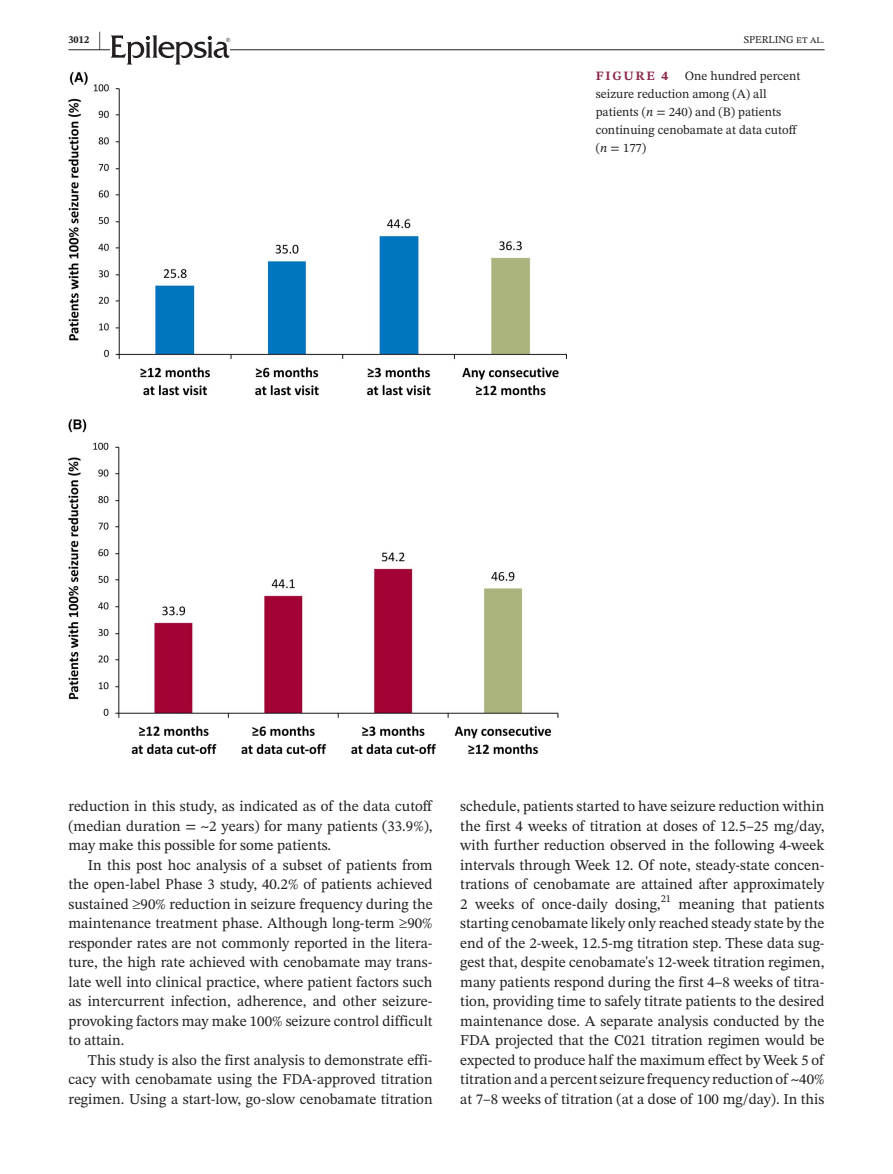
<style>
.page{position:relative;width:893px;height:1174px;background:#fff}
.page>*{position:absolute;margin:0;border:0;box-sizing:border-box;transform-origin:0 0}
.t1{font:15px/19.5px "STIX Two Text";color:#231f20;text-align:justify}
.t2{font:12.75px/18px "STIX Two Text";color:#231f20}
.t3{font:700 12.75px "STIX Two Text";letter-spacing:.14em;color:#8c284e}
.t4{font:10.5px "STIX Two Text";color:#231f20}
.t5{font:700 10.5px "STIX Two Text";color:#231f20}
.s1{font-size:21px}
.s2{font-style:italic}
</style>
<div class="page">
<hr style="left:68px;top:49px;width:756px;height:1px;background:#231f20">
<svg style="left:111px;top:35px;width:119px;height:30px"></svg>
<img style="left:68px;top:71px;width:498px;height:682px">
<p class="t5" style="left:68px;top:32px;width:34px">3012 <span class="s1">|</span></p>
<p class="t4" style="left:744px;top:32px;width:82px">SPERLING et al.</p>
<p class="t2" style="left:596px;top:66px;width:206px;text-indent:89px">One hundred percent seizure reduction among (A) all patients (<span class="s2">n</span> = 240) and (B) patients continuing cenobamate at data cutoff (<span class="s2">n</span> = 177)</p>
<p class="t3" style="left:596px;top:66px;width:74px">FIGURE 4</p>
<p class="t1" style="left:68px;top:796px;width:366px">reduction in this study, as indicated as of the data cutoff (median duration = ~2 years) for many patients (33.9%), may make this possible for some patients.</p>
<p class="t1" style="left:68px;top:855px;width:366px;text-indent:20px">In this post hoc analysis of a subset of patients from the open-label Phase 3 study, 40.2% of patients achieved sustained ≥90% reduction in seizure frequency during the maintenance treatment phase. Although long-term ≥90% responder rates are not commonly reported in the litera&shy;ture, the high rate achieved with cenobamate may trans&shy;late well into clinical practice, where patient factors such as intercurrent infection, adherence, and other seizure&shy;provoking factors may make 100% seizure control difficult to attain.</p>
<p class="t1" style="left:68px;top:1050px;width:366px;text-indent:20px">This study is also the first analysis to demonstrate effi&shy;cacy with cenobamate using the FDA-approved titration regimen. Using a start-low, go-slow cenobamate titration</p>
<p class="t1" style="left:460px;top:796px;width:366px">schedule, patients started to have seizure reduction within the first 4 weeks of titration at doses of 12.5–25 mg/day, with further reduction observed in the following 4-week intervals through Week 12. Of note, steady-state concen&shy;trations of cenobamate are attained after approximately 2 weeks of once-daily dosing,</p>
<p class="t4" style="left:661px;top:891px;width:12px">21</p>
<p class="t1" style="left:460px;top:894px;width:366px;text-indent:218px">meaning that patients starting cenobamate likely only reached steady state by the end of the 2-week, 12.5-mg titration step. These data sug&shy;gest that, despite cenobamate's 12-week titration regimen, many patients respond during the first 4–8 weeks of titra&shy;tion, providing time to safely titrate patients to the desired maintenance dose. A separate analysis conducted by the FDA projected that the C021 titration regimen would be expected to produce half the maximum effect by Week 5 of titration and a percent seizure frequency reduction of ~40% at 7–8 weeks of titration (at a dose of 100 mg/day). In this</p>
</div>
